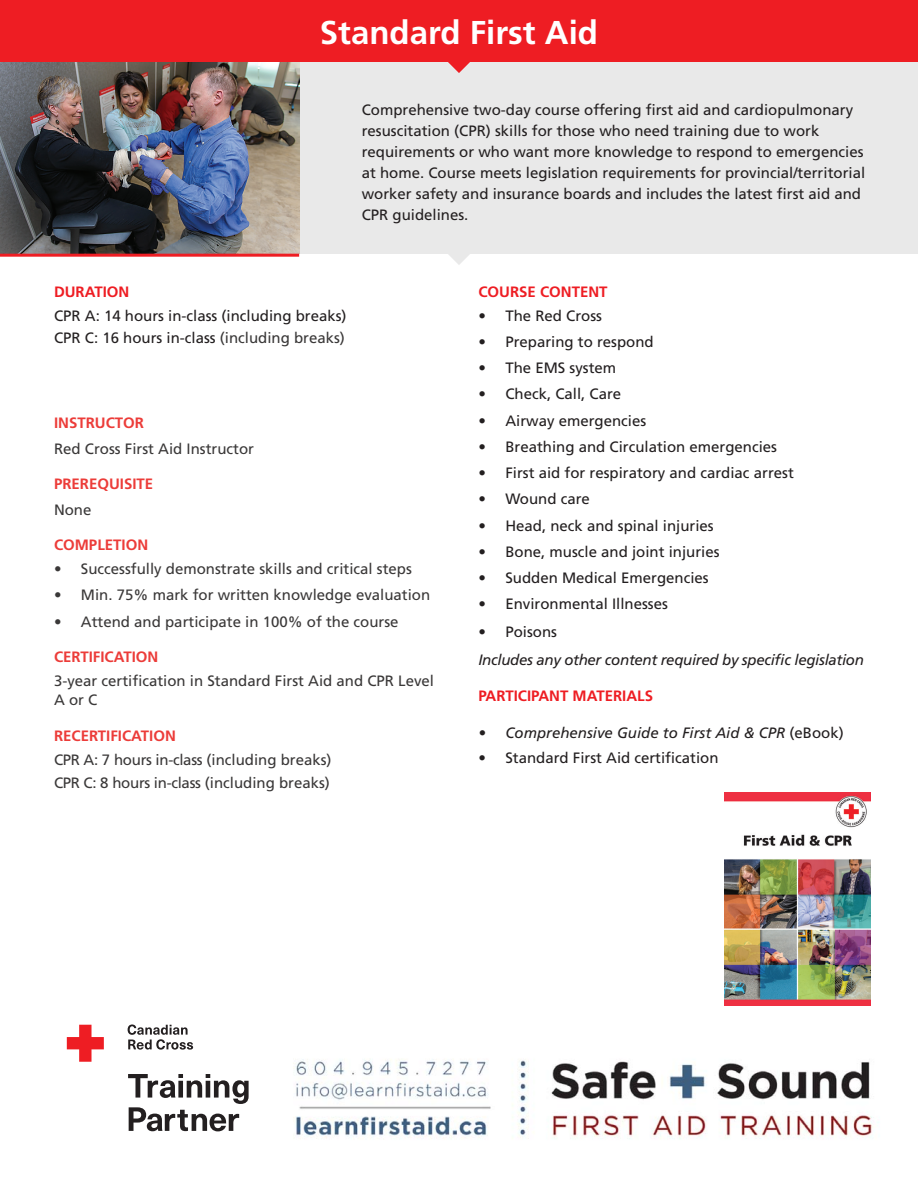
<style>
.page{position:relative;width:918px;height:1188px;background:#fff}
.page>*{position:absolute;margin:0;border:0;box-sizing:border-box;transform-origin:0 0}
.t1{font:700 33px "Frutiger LT Std";color:#fff}
.t2{font:15px/21px "Frutiger LT Std";color:#231f20}
.t3{font:15px/19.5px "Frutiger LT Std";color:#3a3838}
.t4{font:700 15px "Frutiger LT Std";color:#ec3c39}
.t5{font:italic 15px "Frutiger LT Std";letter-spacing:-.02em;color:#231f20}
.t6{font:700 15px "Frutiger LT Std";color:#ee1d23}
.t7{font:italic 15px "Frutiger LT Std";color:#231f20}
.s1{color:#3a3838}
.s2{font-style:normal}
</style>
<div class="page">
<div style="left:0;top:62px;width:918px;height:192px;background:#e9e9e9"></div>
<img style="left:0;top:62px;width:299px;height:192px">
<div style="left:0;top:0;width:918px;height:62px;background:#ee1d23"></div>
<svg style="left:448px;top:62px;width:22px;height:11px"></svg>
<svg style="left:448px;top:254px;width:22px;height:11px"></svg>
<hr style="left:0;top:254px;width:299px;height:3px;background:#ee1d23">
<img style="left:725px;top:793px;width:145px;height:212px">
<svg style="left:128px;top:1025px;width:65px;height:25px"></svg>
<svg style="left:67px;top:1025px;width:37px;height:37px"></svg>
<svg style="left:128px;top:1074px;width:121px;height:57px"></svg>
<img style="left:296px;top:1059px;width:583px;height:80px">
<h1 class="t1" style="left:320px;top:13px;width:280px">Standard First Aid</h1>
<p class="t2" style="left:362px;top:99px;width:505px">Comprehensive two-day course offering first aid and cardiopulmonary resuscitation (CPR) skills for those who need training due to work requirements or who want more knowledge to respond to emergencies at home. Course meets legislation requirements for provincial/territorial worker safety and insurance boards and includes the latest first aid and CPR guidelines.</p>
<p class="t6" style="left:54px;top:283px;width:77px">DURATION</p>
<p class="t2" style="left:54px;top:304px;width:294px;line-height:22.8px">CPR A: 14 hours in-class (including breaks)<br>CPR C: 16 hours in-class <span class="s1">(including breaks)</span></p>
<p class="t4" style="left:54px;top:414px;width:92px">INSTRUCTOR</p>
<p class="t3" style="left:54px;top:439px;width:202px">Red Cross First Aid Instructor</p>
<p class="t4" style="left:54px;top:475px;width:101px">PREREQUISITE</p>
<p class="t3" style="left:54px;top:500px;width:39px">None</p>
<p class="t4" style="left:54px;top:536px;width:96px">COMPLETION</p>
<p class="t3" style="left:54px;top:559px;width:359px">• Successfully demonstrate skills and critical steps</p>
<p class="t3" style="left:54px;top:585px;width:378px">• Min. 75% mark for written knowledge evaluation</p>
<p class="t3" style="left:54px;top:612px;width:346px">• Attend and participate in 100% of the course</p>
<p class="t4" style="left:54px;top:648px;width:106px">CERTIFICATION</p>
<p class="t3" style="left:54px;top:671px;width:382px">3-year certification in Standard First Aid and CPR Level<br>A or C</p>
<p class="t4" style="left:54px;top:727px;width:123px">RECERTIFICATION</p>
<p class="t3" style="left:54px;top:749px;width:279px;line-height:22.5px">CPR A: 7 hours in-class (including breaks)<br>CPR C: 8 hours in-class (including breaks)</p>
<p class="t6" style="left:478px;top:283px;width:131px">COURSE CONTENT</p>
<p class="t2" style="left:478px;top:305px;width:125px">• The Red Cross</p>
<p class="t2" style="left:478px;top:331px;width:177px">• Preparing to respond</p>
<p class="t2" style="left:478px;top:358px;width:139px">• The EMS system</p>
<p class="t2" style="left:478px;top:384px;width:144px">• Check, Call, Care</p>
<p class="t2" style="left:478px;top:410px;width:169px">• Airway emergencies</p>
<p class="t2" style="left:478px;top:436px;width:300px">• Breathing and Circulation emergencies</p>
<p class="t2" style="left:478px;top:463px;width:317px">• First aid for respiratory and cardiac arrest</p>
<p class="t2" style="left:478px;top:489px;width:113px">• Wound care</p>
<p class="t2" style="left:478px;top:515px;width:237px">• Head, neck and spinal injuries</p>
<p class="t2" style="left:478px;top:541px;width:243px">• Bone, muscle and joint injuries</p>
<p class="t2" style="left:478px;top:568px;width:232px">• Sudden Medical Emergencies</p>
<p class="t2" style="left:478px;top:594px;width:191px">• Environmental Illnesses</p>
<p class="t2" style="left:478px;top:622px;width:80px">• Poisons</p>
<p class="t5" style="left:478px;top:651px;width:387px">Includes any other content required by specific legislation</p>
<p class="t6" style="left:478px;top:687px;width:176px">PARTICIPANT MATERIALS</p>
<p class="t7" style="left:478px;top:724px;width:367px">• Comprehensive Guide to First Aid &amp; CPR <span class="s2">(eBook)</span></p>
<p class="t2" style="left:478px;top:747px;width:242px">• Standard First Aid certification</p>
</div>
